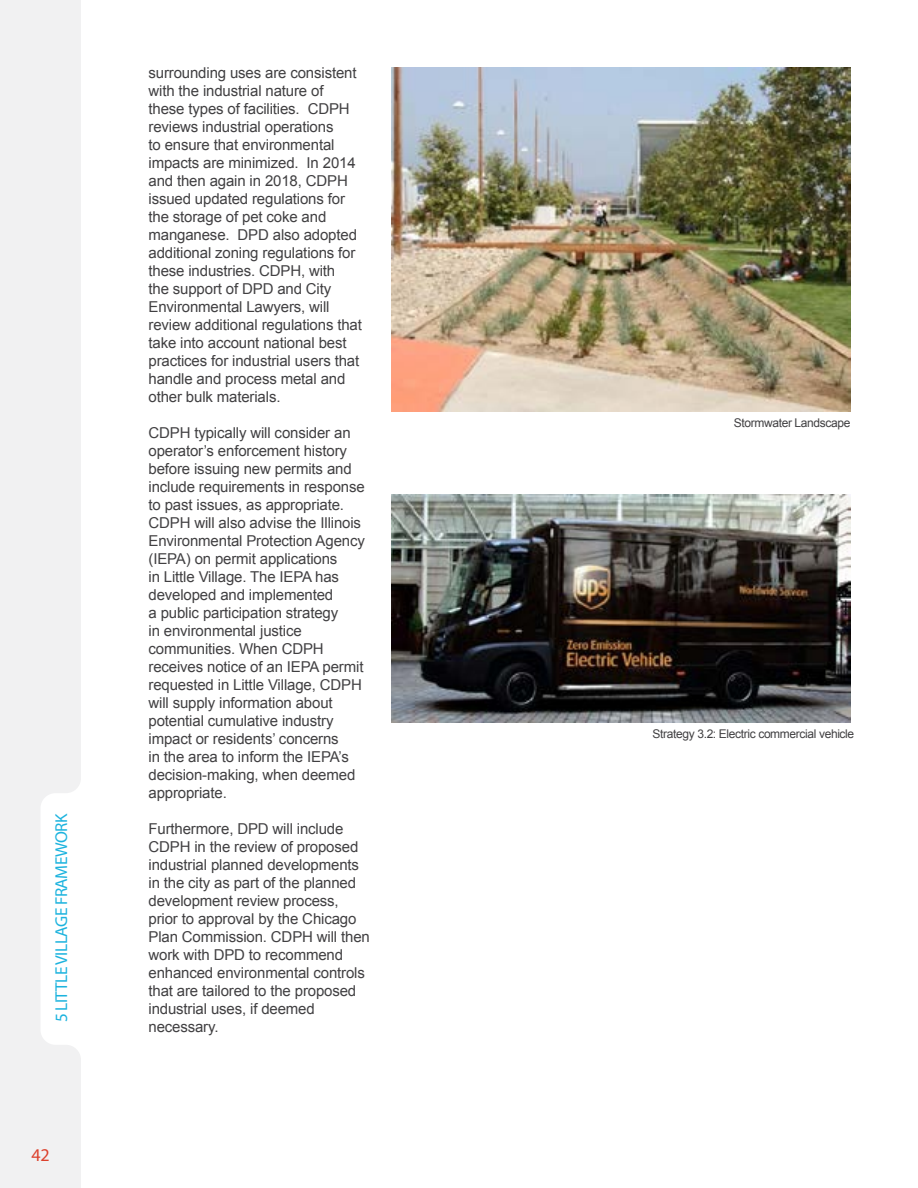
<style>
.page{position:relative;width:918px;height:1188px;background:#fff}
.page>*{position:absolute;margin:0;border:0;box-sizing:border-box;transform-origin:0 0}
.t1{font:18px "Myriad Pro";color:#dc412d}
.t2{font:17.25px "Myriad Pro";letter-spacing:-.03em;color:#1cb3de}
.t3{font:15px/18px "Arial";letter-spacing:-.01em;color:#414042}
.t4{font:12px "Arial";letter-spacing:-.03em;color:#414042}
</style>
<div class="page">
<svg style="left:0;top:0;width:81px;height:1188px;fill:#f1f1f2"></svg>
<img style="left:392px;top:68px;width:458px;height:344px">
<img style="left:392px;top:494px;width:458px;height:229px">
<p class="t2" style="left:51px;top:1022px;width:210px;rotate:-90deg">5 LITTLE VILLAGE FRAMEWORK</p>
<p class="t1" style="left:31px;top:1144px;width:20px">42</p>
<p class="t3" style="left:148px;top:64px;width:215px">surrounding uses are consistent with the industrial nature of these types of facilities. CDPH reviews industrial operations<br>to ensure that environmental impacts are minimized. In 2014 and then again in 2018, CDPH issued updated regulations for the storage of pet coke and manganese. DPD also adopted additional zoning regulations for these industries. CDPH, with<br>the support of DPD and City<br>Environmental Lawyers, will review additional regulations that take into account national best practices for industrial users that handle and process metal and other bulk materials.</p>
<p class="t3" style="left:148px;top:424px;width:218px">CDPH typically will consider an operator’s enforcement history before issuing new permits and include requirements in response to past issues, as appropriate.<br>CDPH will also advise the Illinois<br>Environmental Protection Agency (IEPA) on permit applications<br>in Little Village. The IEPA has developed and implemented<br>a public participation strategy<br>in environmental justice communities. When CDPH receives notice of an IEPA permit requested in Little Village, CDPH will supply information about potential cumulative industry impact or residents’ concerns<br>in the area to inform the IEPA’s decision-making, when deemed appropriate.</p>
<p class="t3" style="left:148px;top:820px;width:223px">Furthermore, DPD will include<br>CDPH in the review of proposed industrial planned developments in the city as part of the planned development review process, prior to approval by the Chicago<br>Plan Commission. CDPH will then work with DPD to recommend enhanced environmental controls that are tailored to the proposed industrial uses, if deemed necessary.</p>
<p class="t4" style="left:734px;top:415px;width:118px">Stormwater Landscape</p>
<p class="t4" style="left:653px;top:726px;width:203px">Strategy 3.2: Electric commercial vehicle</p>
</div>
